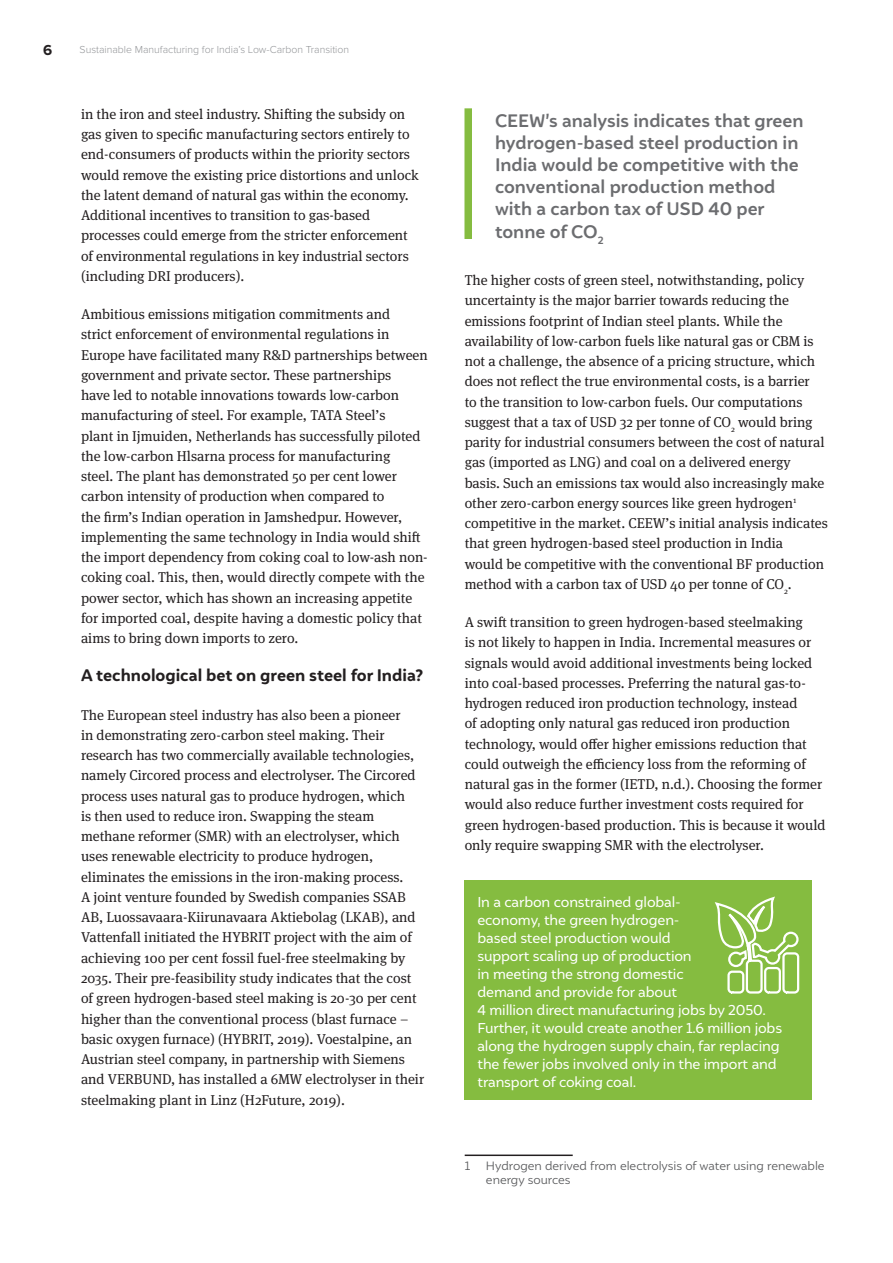
<style>
.page{position:relative;width:893px;height:1263px;background:#fff}
.page>*{position:absolute;margin:0;border:0;box-sizing:border-box;transform-origin:0 0}
.t1{font:700 18px/22.2px "Igna Sans";color:#6c6d70}
.BODY{font:900 16.5px "Igna Sans";color:#231f20}
.t2{font:700 15px "Proxima Nova";color:#231f20}
.BODY-2{font:14.25px/20.2px "Meta Serif Pro";color:#231f20}
.t3{font:14.25px/18px "Igna Sans";letter-spacing:-.01em;color:#fff}
.FOOTNOTE{font:300 12px/14.4px "Igna Sans";color:#57585a}
.t4{font:300 10.5px "Proxima Nova";color:#939598}
</style>
<div class="page">
<div style="left:465px;top:880px;width:347px;height:220px;background:#85bc40"></div>
<svg style="left:714px;top:896px;width:86px;height:98px"></svg>
<hr style="left:465px;top:1154px;width:108px;height:2px;background:#231f20">
<div style="left:464px;top:108px;width:8px;height:131px;background:#85bc40"></div>
<p class="t2" style="left:43px;top:41px;width:11px">6</p>
<p class="t4" style="left:80px;top:43px;width:271px">Sustainable Manufacturing for India’s Low-Carbon Transition</p>
<p class="BODY-2" style="left:81px;top:103px;width:339px">in the iron and steel industry. Shifting the subsidy on gas given to specific manufacturing sectors entirely to end-consumers of products within the priority sectors would remove the existing price distortions and unlock the latent demand of natural gas within the economy.<br>Additional incentives to transition to gas-based processes could emerge from the stricter enforcement of environmental regulations in key industrial sectors (including DRI producers).</p>
<p class="BODY-2" style="left:81px;top:303px;width:348px">Ambitious emissions mitigation commitments and<br>strict enforcement of environmental regulations in Europe have facilitated many R&amp;D partnerships between government and private sector. These partnerships<br>have led to notable innovations towards low-carbon manufacturing of steel. For example, TATA Steel’s<br>plant in Ijmuiden, Netherlands has successfully piloted the low-carbon Hlsarna process for manufacturing<br>steel. The plant has demonstrated 50 per cent lower carbon intensity of production when compared to<br>the firm’s Indian operation in Jamshedpur. However, implementing the same technology in India would shift the import dependency from coking coal to low-ash non&shy;coking coal. This, then, would directly compete with the power sector, which has shown an increasing appetite for imported coal, despite having a domestic policy that aims to bring down imports to zero.</p>
<p class="BODY" style="left:81px;top:665px;width:344px">A technological bet on green steel for India?</p>
<p class="BODY-2" style="left:81px;top:704px;width:345px">The European steel industry has also been a pioneer<br>in demonstrating zero-carbon steel making. Their research has two commercially available technologies, namely Circored process and electrolyser. The Circored process uses natural gas to produce hydrogen, which<br>is then used to reduce iron. Swapping the steam methane reformer (SMR) with an electrolyser, which uses renewable electricity to produce hydrogen, eliminates the emissions in the iron-making process.<br>A joint venture founded by Swedish companies SSAB AB, Luossavaara-Kiirunavaara Aktiebolag (LKAB), and Vattenfall initiated the HYBRIT project with the aim of achieving 100 per cent fossil fuel-free steelmaking by 2035. Their pre-feasibility study indicates that the cost of green hydrogen-based steel making is 20-30 per cent higher than the conventional process (blast furnace – basic oxygen furnace) (HYBRIT, 2019). Voestalpine, an Austrian steel company, in partnership with Siemens and VERBUND, has installed a 6MW electrolyser in their steelmaking plant in Linz (H2Future, 2019).</p>
<p class="t1" style="left:495px;top:109px;width:310px">CEEW’s analysis indicates that green hydrogen-based steel production in<br>India would be competitive with the conventional production method with a carbon tax of USD 40 per tonne of CO<sub>2</sub></p>
<p class="BODY-2" style="left:465px;top:269px;width:365px">The higher costs of green steel, notwithstanding, policy uncertainty is the major barrier towards reducing the emissions footprint of Indian steel plants. While the availability of low-carbon fuels like natural gas or CBM is not a challenge, the absence of a pricing structure, which does not reflect the true environmental costs, is a barrier<br>to the transition to low-carbon fuels. Our computations suggest that a tax of USD 32 per tonne of CO<sub>2</sub> would bring parity for industrial consumers between the cost of natural gas (imported as LNG) and coal on a delivered energy basis. Such an emissions tax would also increasingly make other zero-carbon energy sources like green hydrogen<sup>1 </sup>competitive in the market. CEEW’s initial analysis indicates that green hydrogen-based steel production in India<br>would be competitive with the conventional BF production method with a carbon tax of USD 40 per tonne of CO<sub>2</sub>.</p>
<p class="BODY-2" style="left:465px;top:611px;width:362px">A swift transition to green hydrogen-based steelmaking<br>is not likely to happen in India. Incremental measures or signals would avoid additional investments being locked into coal-based processes. Preferring the natural gas-to&shy;hydrogen reduced iron production technology, instead<br>of adopting only natural gas reduced iron production technology, would offer higher emissions reduction that could outweigh the efficiency loss from the reforming of natural gas in the former (IETD, n.d.). Choosing the former would also reduce further investment costs required for green hydrogen-based production. This is because it would only require swapping SMR with the electrolyser.</p>
<p class="t3" style="left:477px;top:893px;width:306px">In a carbon constrained global-<br>economy, the green hydrogen-<br>based steel production would<br>support scaling up of production<br>in meeting the strong domestic<br>demand and provide for about<br>4 million direct manufacturing jobs by 2050.<br>Further, it would create another 1.6 million jobs along the hydrogen supply chain, far replacing the fewer jobs involved only in the import and transport of coking coal.</p>
<p class="FOOTNOTE" style="left:465px;top:1158px;width:7px">1</p>
<p class="FOOTNOTE" style="left:486px;top:1158px;width:340px">Hydrogen derived from electrolysis of water using renewable energy sources</p>
</div>
